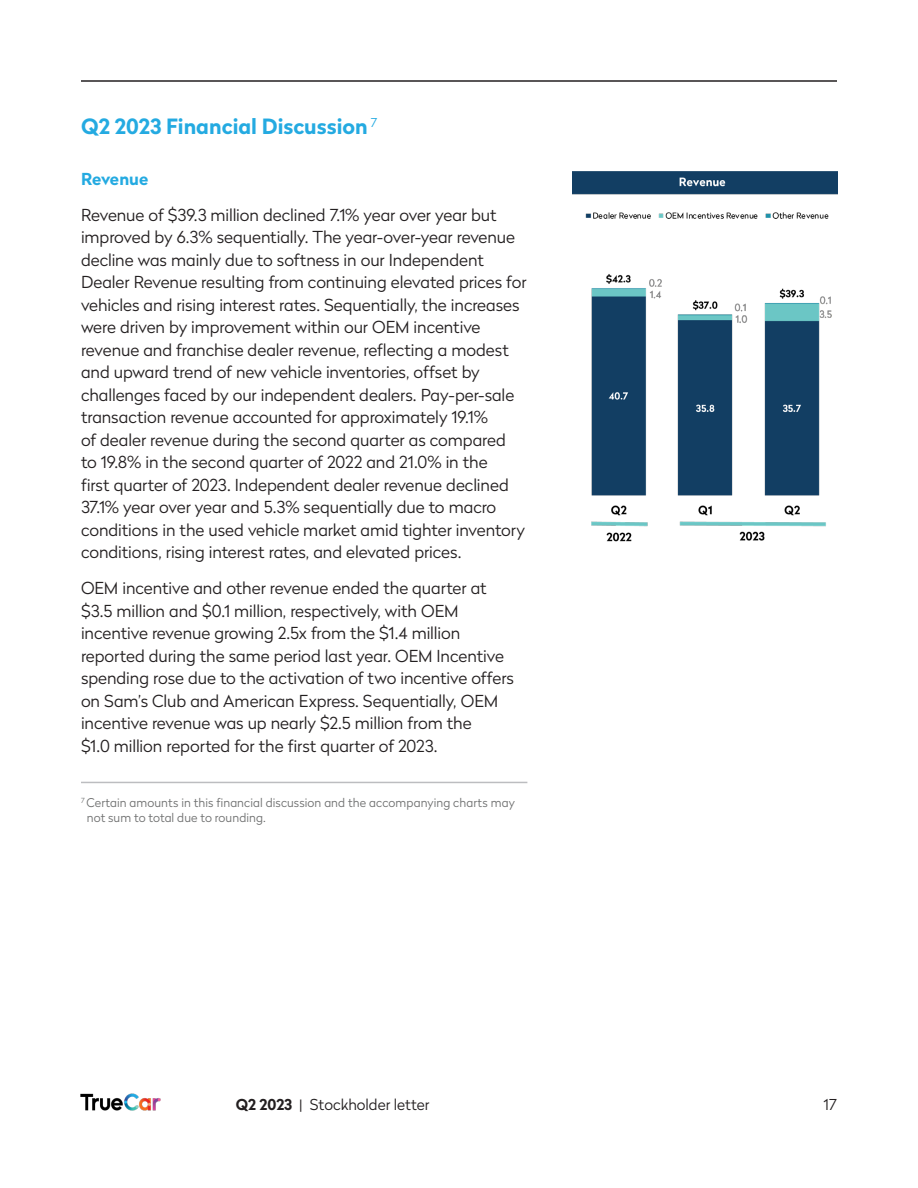
<style>
.page{position:relative;width:918px;height:1188px;background:#fff}
.page>*{position:absolute;margin:0;border:0;box-sizing:border-box;transform-origin:0 0}
.t1{font:700 21px "Radikal";color:#24aae1}
.t2{font:300 16.5px/22.5px "Radikal";letter-spacing:-.005em;color:#231f20}
.t3{font:700 16.5px "Radikal";color:#24aae1}
.t4{font:300 15px "Radikal";color:#231f20}
.t5{font:300 12px/14.4px "Radikal";letter-spacing:.005em;color:#6f7070}
.s1{font-weight:700}
</style>
<div class="page">
<hr style="left:81px;top:80px;width:756px;height:2px;background:#231f20">
<img style="left:80px;top:1093px;width:81px;height:18px">
<hr style="left:81px;top:782px;width:446px;height:1px;background:#bcbdc0">
<img style="left:573px;top:172px;width:264px;height:370px">
<p class="t1" style="left:81px;top:112px;width:298px">Q2 2023 Financial Discussion <sup>7</sup></p>
<p class="t3" style="left:81px;top:167px;width:69px">Revenue</p>
<p class="t2" style="left:81px;top:203px;width:447px">Revenue of $39.3 million declined 7.1% year over year but improved by 6.3% sequentially. The year-over-year revenue decline was mainly due to softness in our Independent Dealer Revenue resulting from continuing elevated prices for vehicles and rising interest rates. Sequentially, the increases were driven by improvement within our OEM incentive revenue and franchise dealer revenue, reflecting a modest and upward trend of new vehicle inventories, offset by challenges faced by our independent dealers. Pay-per-sale transaction revenue accounted for approximately 19.1%<br>of dealer revenue during the second quarter as compared<br>to 19.8% in the second quarter of 2022 and 21.0% in the<br>first quarter of 2023. Independent dealer revenue declined 37.1% year over year and 5.3% sequentially due to macro conditions in the used vehicle market amid tighter inventory conditions, rising interest rates, and elevated prices.</p>
<p class="t2" style="left:81px;top:576px;width:435px">OEM incentive and other revenue ended the quarter at $3.5 million and $0.1 million, respectively, with OEM incentive revenue growing 2.5x from the $1.4 million reported during the same period last year. OEM Incentive spending rose due to the activation of two incentive offers on Sam’s Club and American Express. Sequentially, OEM incentive revenue was up nearly $2.5 million from the<br>$1.0 million reported for the first quarter of 2023.</p>
<p class="t5" style="left:87px;top:795px;width:430px;text-indent:-6px"><sup>7</sup> Certain amounts in this financial discussion and the accompanying charts may not sum to total due to rounding.</p>
<p class="t4" style="left:236px;top:1094px;width:195px"><span class="s1">Q2 2023</span> | Stockholder letter</p>
<p class="t4" style="left:824px;top:1094px;width:15px">17</p>
</div>
